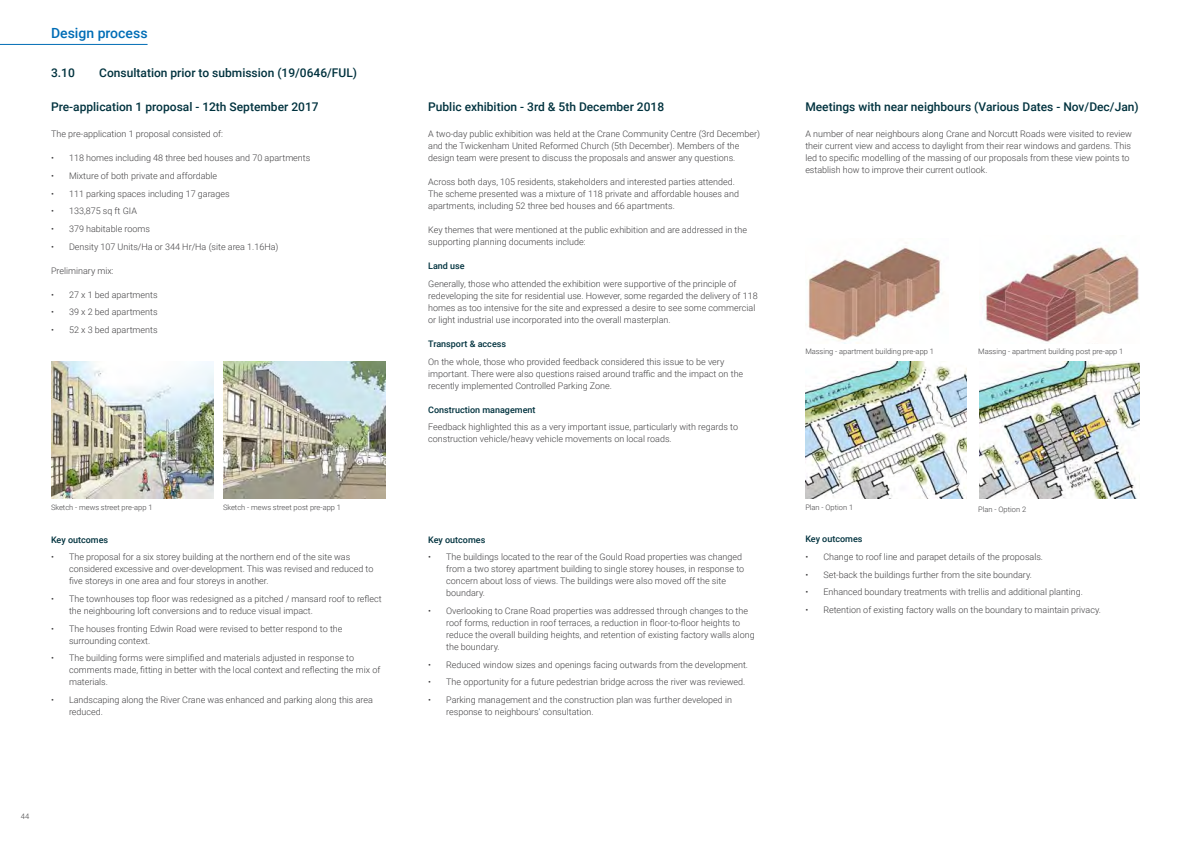
<style>
.page{position:relative;width:1191px;height:842px;background:#fff}
.page>*{position:absolute;margin:0;border:0;box-sizing:border-box;transform-origin:0 0}
.t1{font:500 14px "Roboto";color:#006db6}
.t2{font:500 12px "Roboto";color:#00323e}
.t3{font:300 9px/12px "Roboto";color:#414042}
.t4{font:500 9px "Roboto";color:#00323e}
.t5{font:300 7.5px "Roboto";color:#414042}
</style>
<div class="page">
<img style="left:51px;top:362px;width:163px;height:137px">
<img style="left:979px;top:362px;width:161px;height:137px">
<img style="left:805px;top:362px;width:162px;height:137px">
<img style="left:223px;top:362px;width:163px;height:137px">
<img style="left:808px;top:247px;width:135px;height:96px">
<img style="left:984px;top:247px;width:155px;height:95px">
<hr style="left:0;top:44px;width:148px;height:1px;background:#006db6">
<h1 class="t1" style="left:51px;top:23px;width:98px">Design process</h1>
<h2 class="t2" style="left:51px;top:64px;width:25px">3.10</h2>
<h2 class="t2" style="left:99px;top:64px;width:259px">Consultation prior to submission (19/0646/FUL)</h2>
<h2 class="t2" style="left:51px;top:98px;width:269px">Pre-application 1 proposal - 12th September 2017</h2>
<p class="t3" style="left:51px;top:128px;width:173px">The pre-application 1 proposal consisted of:</p>
<p class="t3" style="left:51px;top:152px;width:261px">• 118 homes including 48 three bed houses and 70 apartments</p>
<p class="t3" style="left:51px;top:169px;width:168px">• Mixture of both private and affordable</p>
<p class="t3" style="left:51px;top:187px;width:180px">• 111 parking spaces including 17 garages</p>
<p class="t3" style="left:51px;top:205px;width:87px">• 133,875 sq ft GIA</p>
<p class="t3" style="left:51px;top:222px;width:101px">• 379 habitable rooms</p>
<p class="t3" style="left:51px;top:240px;width:229px">• Density 107 Units/Ha or 344 Hr/Ha (site area 1.16Ha)</p>
<p class="t3" style="left:51px;top:264px;width:64px">Preliminary mix:</p>
<p class="t3" style="left:51px;top:288px;width:108px">• 27 x 1 bed apartments</p>
<p class="t3" style="left:51px;top:306px;width:108px">• 39 x 2 bed apartments</p>
<p class="t3" style="left:51px;top:323px;width:108px">• 52 x 3 bed apartments</p>
<h2 class="t2" style="left:428px;top:98px;width:237px">Public exhibition - 3rd &amp; 5th December 2018</h2>
<p class="t3" style="left:428px;top:128px;width:333px">A two-day public exhibition was held at the Crane Community Centre (3rd December) and the Twickenham United Reformed Church (5th December). Members of the design team were present to discuss the proposals and answer any questions.</p>
<p class="t3" style="left:428px;top:176px;width:312px">Across both days, 105 residents, stakeholders and interested parties attended.<br>The scheme presented was a mixture of 118 private and affordable houses and apartments, including 52 three bed houses and 66 apartments.</p>
<p class="t3" style="left:428px;top:224px;width:320px">Key themes that were mentioned at the public exhibition and are addressed in the supporting planning documents include:</p>
<p class="t4" style="left:428px;top:260px;width:38px">Land use</p>
<p class="t3" style="left:428px;top:277px;width:331px">Generally, those who attended the exhibition were supportive of the principle of redeveloping the site for residential use. However, some regarded the delivery of 118 homes as too intensive for the site and expressed a desire to see some commercial or light industrial use incorporated into the overall masterplan.</p>
<p class="t4" style="left:428px;top:337px;width:79px">Transport &amp; access</p>
<p class="t3" style="left:428px;top:355px;width:316px">On the whole, those who provided feedback considered this issue to be very important. There were also questions raised around traffic and the impact on the recently implemented Controlled Parking Zone.</p>
<p class="t4" style="left:428px;top:403px;width:109px">Construction management</p>
<p class="t3" style="left:428px;top:421px;width:311px">Feedback highlighted this as a very important issue, particularly with regards to construction vehicle/heavy vehicle movements on local roads.</p>
<h2 class="t2" style="left:805px;top:98px;width:335px">Meetings with near neighbours (Various Dates - Nov/Dec/Jan)</h2>
<p class="t3" style="left:805px;top:128px;width:328px">A number of near neighbours along Crane and Norcutt Roads were visited to review their current view and access to daylight from their rear windows and gardens. This led to specific modelling of the massing of our proposals from these view points to establish how to improve their current outlook.</p>
<p class="t5" style="left:805px;top:346px;width:130px">Massing - apartment building pre-app 1</p>
<p class="t5" style="left:978px;top:346px;width:146px">Massing - apartment building post pre-app 1</p>
<p class="t5" style="left:51px;top:502px;width:103px">Sketch - mews street pre-app 1</p>
<p class="t5" style="left:223px;top:502px;width:119px">Sketch - mews street post pre-app 1</p>
<p class="t5" style="left:805px;top:502px;width:49px">Plan - Option 1</p>
<p class="t5" style="left:978px;top:504px;width:49px">Plan - Option 2</p>
<p class="t4" style="left:51px;top:533px;width:59px">Key outcomes</p>
<p class="t3" style="left:69px;top:551px;width:306px;text-indent:-18px">• The proposal for a six storey building at the northern end of the site was considered excessive and over-development. This was revised and reduced to five storeys in one area and four storeys in another.</p>
<p class="t3" style="left:69px;top:592px;width:314px;text-indent:-18px">• The townhouses top floor was redesigned as a pitched / mansard roof to reflect the neighbouring loft conversions and to reduce visual impact.</p>
<p class="t3" style="left:69px;top:622px;width:275px;text-indent:-18px">• The houses fronting Edwin Road were revised to better respond to the surrounding context.</p>
<p class="t3" style="left:69px;top:652px;width:313px;text-indent:-18px">• The building forms were simplified and materials adjusted in response to comments made, fitting in better with the local context and reflecting the mix of materials.</p>
<p class="t3" style="left:69px;top:693px;width:305px;text-indent:-18px">• Landscaping along the River Crane was enhanced and parking along this area reduced.</p>
<p class="t4" style="left:428px;top:533px;width:59px">Key outcomes</p>
<p class="t3" style="left:446px;top:551px;width:299px;text-indent:-18px">• The buildings located to the rear of the Gould Road properties was changed from a two storey apartment building to single storey houses, in response to concern about loss of views. The buildings were also moved off the site boundary.</p>
<p class="t3" style="left:446px;top:604px;width:310px;text-indent:-18px">• Overlooking to Crane Road properties was addressed through changes to the roof forms, reduction in roof terraces, a reduction in floor-to-floor heights to reduce the overall building heights, and retention of existing factory walls along the boundary.</p>
<p class="t3" style="left:428px;top:658px;width:321px">• Reduced window sizes and openings facing outwards from the development.</p>
<p class="t3" style="left:428px;top:676px;width:319px">• The opportunity for a future pedestrian bridge across the river was reviewed.</p>
<p class="t3" style="left:446px;top:693px;width:287px;text-indent:-18px">• Parking management and the construction plan was further developed in response to neighbours’ consultation.</p>
<p class="t4" style="left:805px;top:533px;width:59px">Key outcomes</p>
<p class="t3" style="left:805px;top:551px;width:239px">• Change to roof line and parapet details of the proposals.</p>
<p class="t3" style="left:805px;top:568px;width:228px">• Set-back the buildings further from the site boundary.</p>
<p class="t3" style="left:805px;top:586px;width:279px">• Enhanced boundary treatments with trellis and additional planting.</p>
<p class="t3" style="left:805px;top:604px;width:297px">• Retention of existing factory walls on the boundary to maintain privacy.</p>
<p class="t5" style="left:21px;top:811px;width:10px">44</p>
</div>
